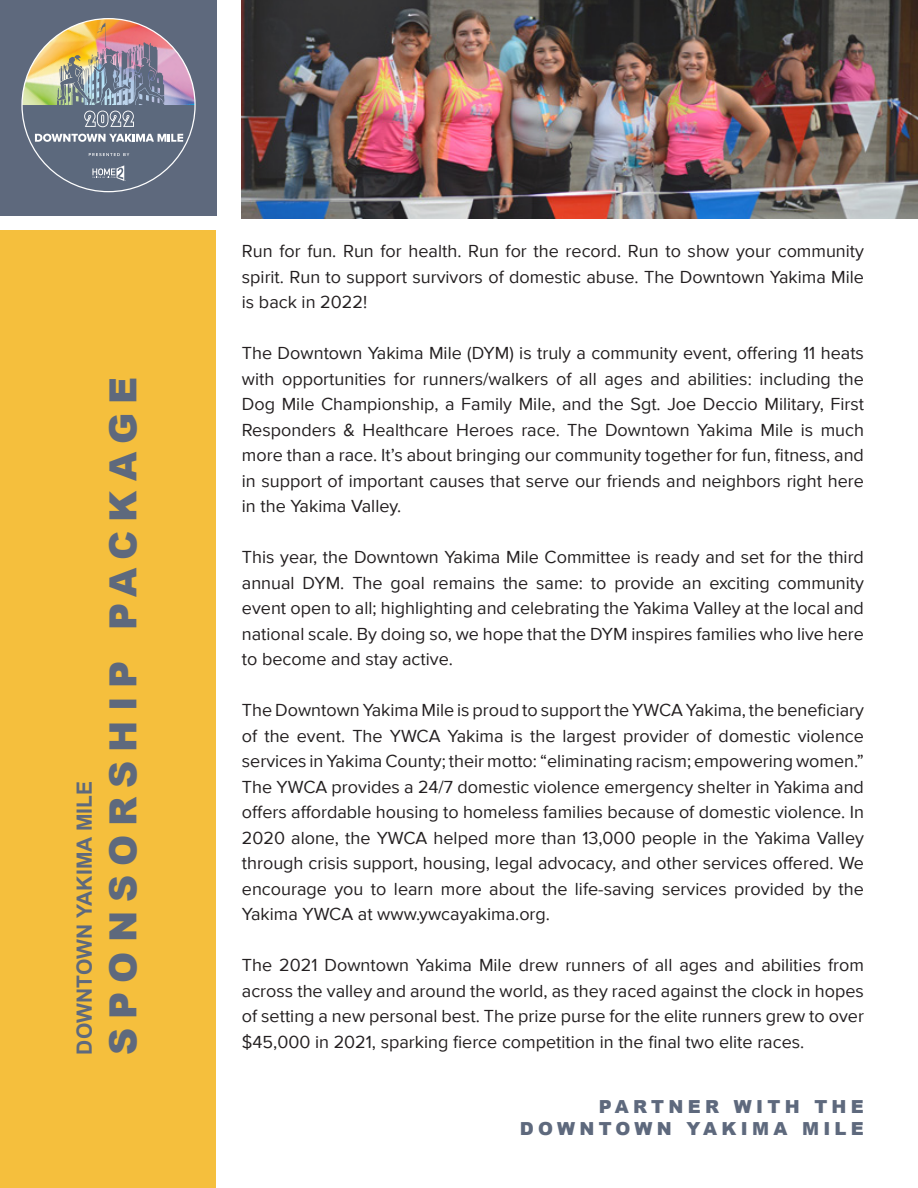
<style>
.page{position:relative;width:918px;height:1188px;background:#fff}
.page>*{position:absolute;margin:0;border:0;box-sizing:border-box;transform-origin:0 0}
.t1{font:900 37.5px "Arial";letter-spacing:.24em;color:#5e697d}
.t2{font:700 21px "Arial";letter-spacing:.005em;color:#5e697d}
.t3{font:18px/25.5px "Proxima Nova";color:#231f20;text-align:justify}
.t4{font:900 18px "Arial";letter-spacing:.24em;color:#5e697d}
</style>
<div class="page">
<div style="left:0;top:0;width:217px;height:216px;background:#5e697d"></div>
<img style="left:21px;top:18px;width:175px;height:174px">
<div style="left:0;top:230px;width:216px;height:958px;background:#f5bf3d"></div>
<img style="left:242px;top:0;width:676px;height:218px">
<p class="t2" style="left:71px;top:1055px;width:275px;rotate:-90deg">DOWNTOWN YAKIMA MILE</p>
<h1 class="t1" style="left:96px;top:1055px;width:680px;rotate:-90deg">SPONSORSHIP PACKAGE</h1>
<p class="t3" style="left:242px;top:238px;width:624px">Run for fun. Run for health. Run for the record. Run to show your community spirit. Run to support survivors of domestic abuse. The Downtown Yakima Mile is back in 2022!</p>
<p class="t3" style="left:242px;top:340px;width:624px">The Downtown Yakima Mile (DYM) is truly a community event, offering 11 heats with opportunities for runners/walkers of all ages and abilities: including the Dog Mile Championship, a Family Mile, and the Sgt. Joe Deccio Military, First Responders &amp; Healthcare Heroes race. The Downtown Yakima Mile is much more than a race. It’s about bringing our community together for fun, fitness, and in support of important causes that serve our friends and neighbors right here in the Yakima Valley.</p>
<p class="t3" style="left:242px;top:544px;width:624px">This year, the Downtown Yakima Mile Committee is ready and set for the third annual DYM. The goal remains the same: to provide an exciting community event open to all; highlighting and celebrating the Yakima Valley at the local and national scale. By doing so, we hope that the DYM inspires families who live here to become and stay active.</p>
<p class="t3" style="left:242px;top:697px;width:624px">The Downtown Yakima Mile is proud to support the YWCA Yakima, the beneficiary of the event. The YWCA Yakima is the largest provider of domestic violence services in Yakima County; their motto: “eliminating racism; empowering women.” The YWCA provides a 24/7 domestic violence emergency shelter in Yakima and offers affordable housing to homeless families because of domestic violence. In 2020 alone, the YWCA helped more than 13,000 people in the Yakima Valley through crisis support, housing, legal advocacy, and other services offered. We encourage you to learn more about the life-saving services provided by the Yakima YWCA at www.ywcayakima.org.</p>
<p class="t3" style="left:242px;top:952px;width:624px">The 2021 Downtown Yakima Mile drew runners of all ages and abilities from across the valley and around the world, as they raced against the clock in hopes of setting a new personal best. The prize purse for the elite runners grew to over $45,000 in 2021, sparking fierce competition in the final two elite races.</p>
<p class="t4" style="left:599px;top:1094px;width:267px">PARTNER WITH THE</p>
<p class="t4" style="left:520px;top:1115px;width:346px">DOWNTOWN YAKIMA MILE</p>
</div>
